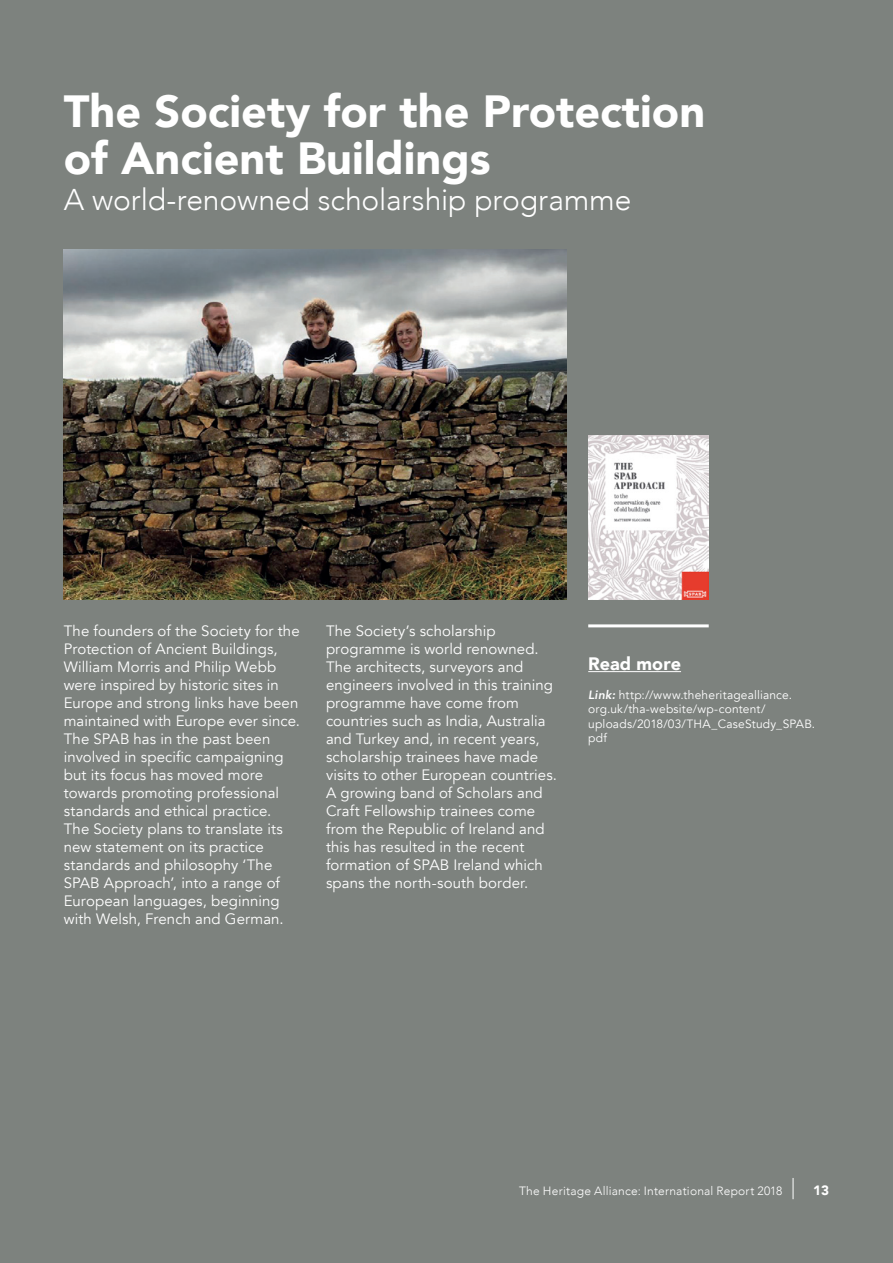
<style>
.page{position:relative;width:893px;height:1263px;background:#7d827e}
.page>*{position:absolute;margin:0;border:0;box-sizing:border-box;transform-origin:0 0}
.t1{font:900 45px/46.5px "Avenir";color:#fff}
.t2{font:300 30px "Avenir";letter-spacing:-.005em;color:#fff}
.t3{font:900 18px "Avenir";color:#fff}
.t4{font:15px/18px "Avenir";letter-spacing:.005em;color:#fff}
.t5{font:900 13.5px "Avenir";color:#fff}
.t6{font:12px/14.4px "Avenir";letter-spacing:.015em;color:#fff}
.t7{font:300 12px "Avenir";letter-spacing:.02em;color:#fff}
.s1{font-weight:800;font-style:italic}
</style>
<div class="page">
<svg style="left:793px;top:1178px;width:1px;height:21px"></svg>
<img style="left:588px;top:435px;width:121px;height:165px">
<img style="left:64px;top:249px;width:503px;height:351px">
<hr style="left:588px;top:671px;width:93px;height:1px;background:#fff">
<hr style="left:588px;top:624px;width:121px;height:3px;background:#fff">
<p class="t1" style="left:64px;top:87px;width:643px">The Society for the Protection of Ancient Buildings</p>
<p class="t2" style="left:64px;top:182px;width:569px">A world-renowned scholarship programme</p>
<p class="t4" style="left:64px;top:622px;width:238px">The founders of the Society for the<br>Protection of Ancient Buildings,<br>William Morris and Philip Webb were inspired by historic sites in<br>Europe and strong links have been maintained with Europe ever since.<br>The SPAB has in the past been involved in specific campaigning but its focus has moved more towards promoting professional standards and ethical practice.<br>The Society plans to translate its new statement on its practice standards and philosophy ‘The<br>SPAB Approach’, into a range of<br>European languages, beginning with Welsh, French and German.</p>
<p class="t4" style="left:326px;top:622px;width:233px">The Society’s scholarship programme is world renowned.<br>The architects, surveyors and engineers involved in this training programme have come from countries such as India, Australia and Turkey and, in recent years, scholarship trainees have made visits to other European countries.<br>A growing band of Scholars and<br>Craft Fellowship trainees come from the Republic of Ireland and this has resulted in the recent formation of SPAB Ireland which spans the north-south border.</p>
<p class="t3" style="left:588px;top:649px;width:94px">Read more</p>
<p class="t6" style="left:588px;top:688px;width:228px"><span class="s1">Link:</span> http://www.theheritagealliance. org.uk/tha-website/wp-content/ uploads/2018/03/THA_CaseStudy_SPAB. pdf</p>
<p class="t7" style="left:519px;top:1183px;width:265px">The Heritage Alliance: International Report 2018</p>
<p class="t5" style="left:813px;top:1179px;width:17px">13</p>
</div>
